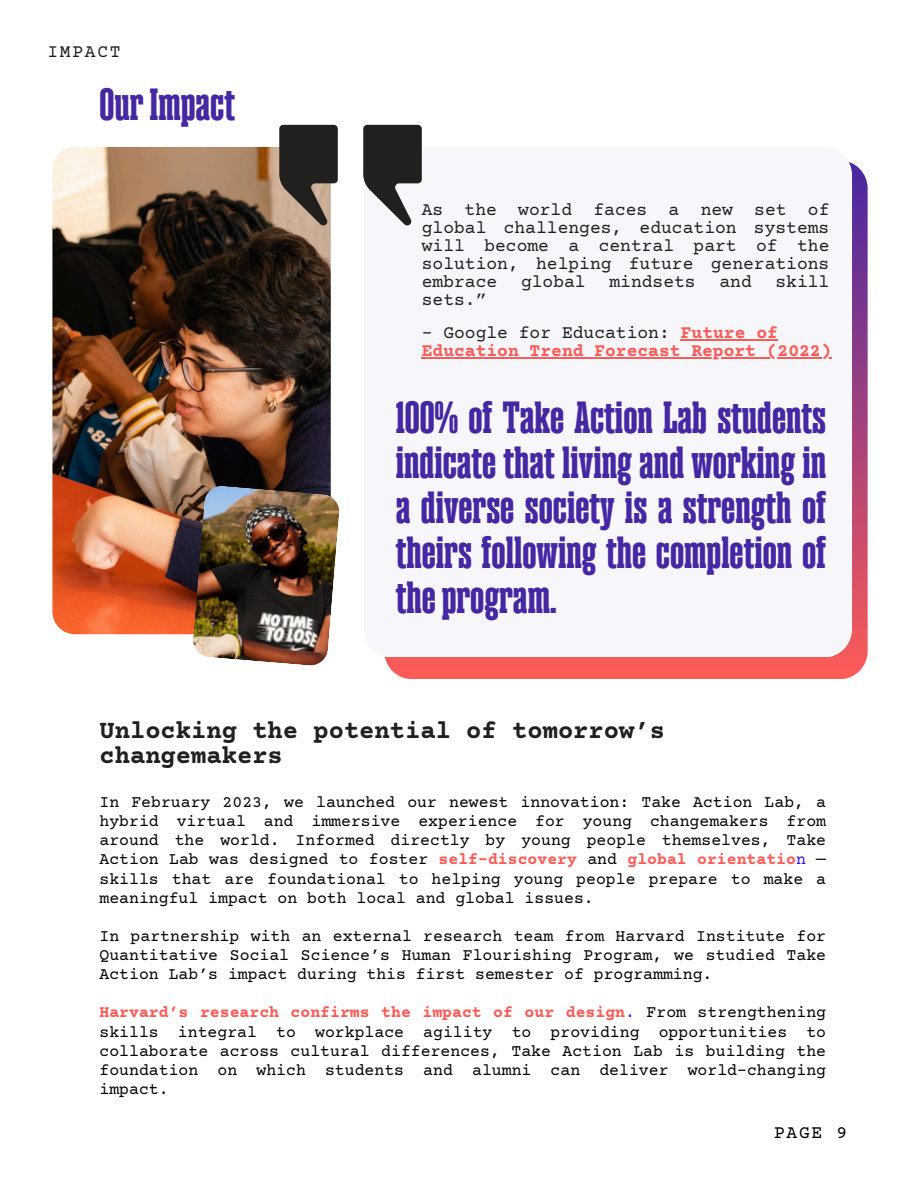
<style>
.page{position:relative;width:918px;height:1188px;background:#fff}
.page>*{position:absolute;margin:0;border:0;box-sizing:border-box;transform-origin:0 0}
.t1{font:800 45px/45px "Magno Serif";color:#4627a3;text-align:justify}
.t2{font:700 25.5px/24.8px "Courier Prime";color:#221f1f}
.t3{font:18px/18px "Courier Prime";color:#221f1f;text-align:justify}
.t4{font:700 18px "Courier Prime";color:#ff5b56}
.t5{font:18px "Courier Prime";color:#000}
.t6{font:16.5px/19.2px "Courier Prime";color:#000;text-align:justify}
.s1{font-weight:700;color:#ff5b56}
.s2{color:#2717e3}
</style>
<div class="page">
<img style="left:52px;top:147px;width:278px;height:487px;border-radius:22px">
<div style="left:384px;top:160px;width:484px;height:519px;background:linear-gradient(to bottom,#4a2ba5,#fc5b57);border-radius:28px"></div>
<div style="left:364px;top:147px;width:488px;height:510px;background:#f7f6fb;border-radius:28px"></div>
<hr style="left:681px;top:339px;width:97px;height:1px;background:#ff5b56">
<hr style="left:422px;top:357px;width:410px;height:1px;background:#ff5b56">
<svg style="left:363px;top:125px;width:59px;height:101px"></svg>
<svg style="left:279px;top:125px;width:59px;height:102px;background:#584f49"></svg>
<img style="left:192px;top:485px;width:147px;height:181px">
<h1 class="t3" style="left:47px;top:44px;width:75px">IMPACT</h1>
<p class="t1" style="left:100px;top:82px;width:137px">OurImpact</p>
<p class="t3" style="left:422px;top:203px;width:409px">As the world faces a new set of global challenges, education systems will become a central part of the solution, helping future generations embrace</p>
<p class="t3" style="left:521px;top:275px;width:66px">global</p>
<p class="t3" style="left:609px;top:275px;width:88px">mindsets</p>
<p class="t3" style="left:719px;top:275px;width:34px">and</p>
<p class="t3" style="left:776px;top:275px;width:55px">skill</p>
<p class="t3" style="left:422px;top:293px;width:66px">sets.”</p>
<p class="t3" style="left:422px;top:325px;width:358px">- Google for Education: <span class="s1">Future of</span></p>
<p class="t4" style="left:422px;top:342px;width:411px">Education Trend Forecast Report (2022)</p>
<h1 class="t1" style="left:396px;top:395px;width:432px">100% of Take Action Lab students indicate that living and working in a diverse society is a strength of theirs following the completion of theprogram.</h1>
<h2 class="t2" style="left:100px;top:720px;width:567px">Unlocking the potential of tomorrow’s changemakers</h2>
<p class="t6" style="left:100px;top:794px;width:728px">In February 2023, we launched our newest innovation: Take Action Lab, a hybrid virtual and immersive experience for young changemakers from around the world. Informed directly by young people themselves, Take Action Lab was designed to foster <span class="s1">self-discovery</span> and <span class="s1">global orientatio</span><span class="s2">n</span> — skills that are foundational to helping young people prepare to make a meaningful impact on both local and global issues.</p>
<p class="t6" style="left:100px;top:928px;width:728px">In partnership with an external research team from Harvard Institute for Quantitative Social Science’s Human Flourishing Program, we studied Take Action Lab’s impact during this first semester of programming.</p>
<p class="t6" style="left:100px;top:1004px;width:728px"><span class="s1">Harvard’s research confirms the impact of our design</span><span class="s2">.</span> From strengthening skills integral to workplace agility to providing opportunities to collaborate across cultural differences, Take Action Lab is building the foundation on which students and alumni can deliver world-changing impact.</p>
<p class="t5" style="left:774px;top:1124px;width:75px">PAGE 9</p>
</div>
